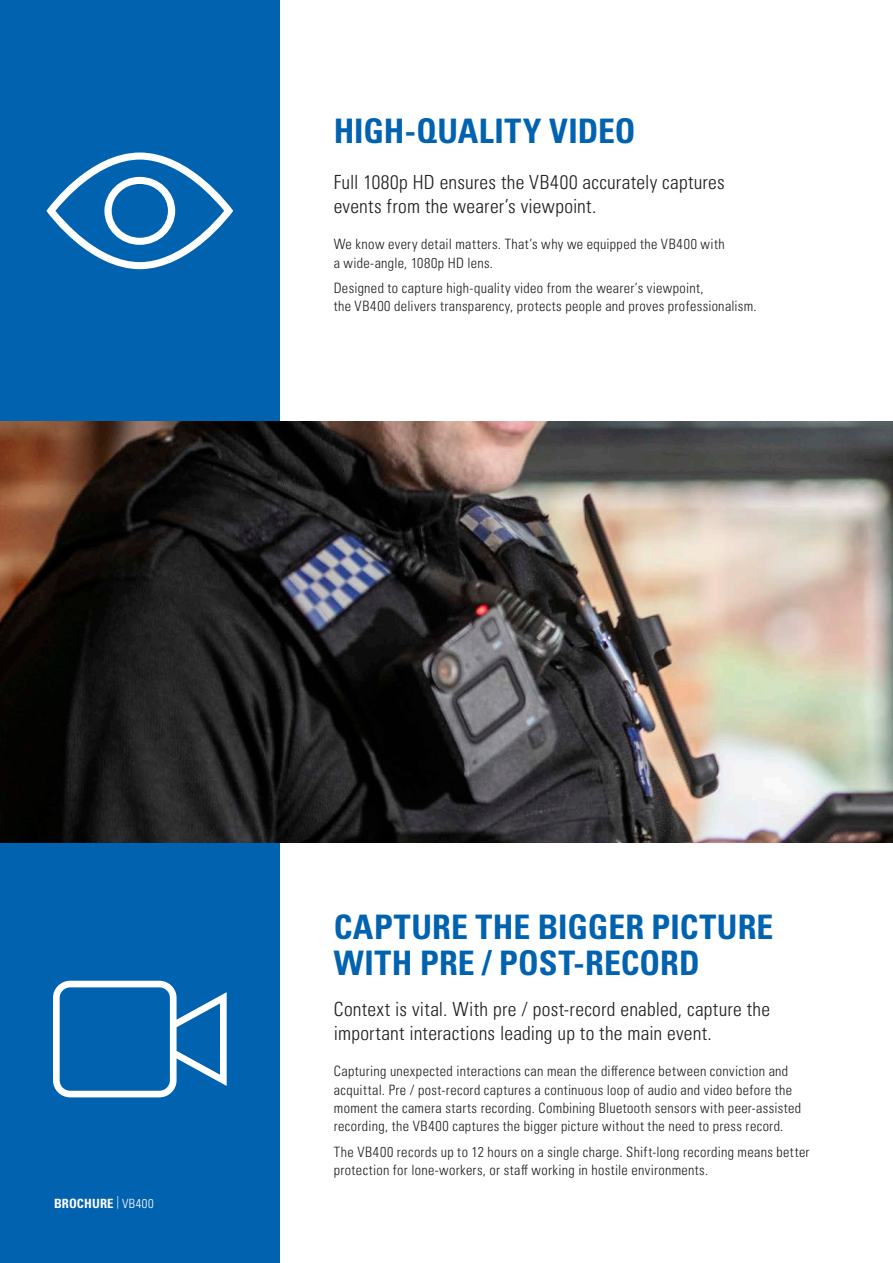
<style>
.page{position:relative;width:893px;height:1263px;background:#fff}
.page>*{position:absolute;margin:0;border:0;box-sizing:border-box;transform-origin:0 0}
.Body_Text{font:700 condensed 33.75px/36px "Univers LT Pro";letter-spacing:.005em;color:#0162b0}
.Body_Text-2{font:300 condensed 19.5px/23.2px "Univers LT Pro";letter-spacing:.015em;color:#231f20}
.Body_Text-3{font:300 condensed 14.25px/18.3px "Univers LT Pro";letter-spacing:.025em;color:#231f20}
.t1{font:700 condensed 12.75px "Univers LT Pro";letter-spacing:.01em;color:#fff}
.s1{font-weight:300}
</style>
<div class="page">
<div style="left:0;top:0;width:280px;height:422px;background:#0162b0"></div>
<div style="left:0;top:843px;width:280px;height:420px;background:#0162b0"></div>
<svg style="left:46px;top:152px;width:187px;height:117px"></svg>
<svg style="left:53px;top:981px;width:174px;height:116px"></svg>
<img style="left:0;top:422px;width:893px;height:421px">
<p class="Body_Text" style="left:334px;top:112px;width:303px">HIGH-QUALITY VIDEO</p>
<p class="Body_Text-2" style="left:334px;top:170px;width:393px">Full 1080p HD ensures the VB400 accurately captures events from the wearer’s viewpoint.</p>
<p class="Body_Text-3" style="left:334px;top:234px;width:393px">We know every detail matters. That’s why we equipped the VB400 with a wide-angle, 1080p HD lens.</p>
<p class="Body_Text-3" style="left:334px;top:278px;width:424px">Designed to capture high-quality video from the wearer’s viewpoint,<br>the VB400 delivers transparency, protects people and proves professionalism.</p>
<p class="t1" style="left:54px;top:1196px;width:101px">BROCHURE <span class="s1">| VB400</span></p>
<p class="Body_Text" style="left:334px;top:908px;width:441px">CAPTURE THE BIGGER PICTURE<br>WITH PRE / POST-RECORD</p>
<p class="Body_Text-2" style="left:334px;top:997px;width:438px">Context is vital. With pre / post-record enabled, capture the important interactions leading up to the main event.</p>
<p class="Body_Text-3" style="left:334px;top:1061px;width:469px">Capturing unexpected interactions can mean the difference between conviction and acquittal. Pre / post-record captures a continuous loop of audio and video before the moment the camera starts recording. Combining Bluetooth sensors with peer-assisted recording, the VB400 captures the bigger picture without the need to press record.</p>
<p class="Body_Text-3" style="left:334px;top:1142px;width:477px">The VB400 records up to 12 hours on a single charge. Shift-long recording means better protection for lone-workers, or staff working in hostile environments.</p>
</div>
